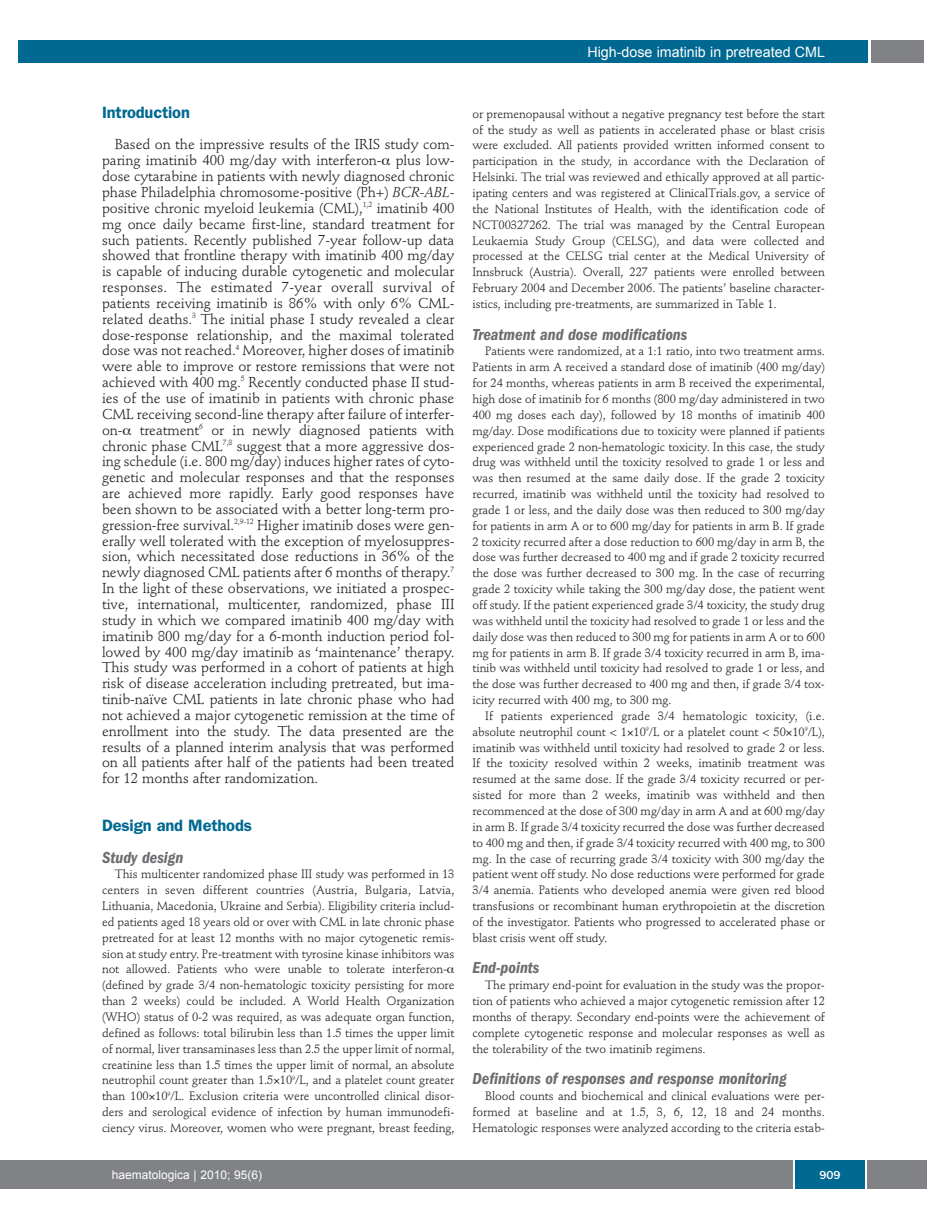
<style>
.page{position:relative;width:927px;height:1225px;background:#fff}
.page>*{position:absolute;margin:0;border:0;box-sizing:border-box;transform-origin:0 0}
.t1{font:italic 600 condensed 16.5px "Franklin Gothic";color:#6c6d70}
.t2{font:600 16.5px "Franklin Gothic";letter-spacing:-.01em;color:#006991}
.t3{font:14.25px/15.9px "Stempel Schneidler";letter-spacing:-.005em;color:#231f20;text-align:justify}
.t4{font:14.25px "Arial";color:#fff}
.t5{font:12px/15.9px "Stempel Schneidler";letter-spacing:-.005em;color:#231f20;text-align:justify}
.t6{font:12px "Arial";color:#fff}
.t7{font:500 12px "Franklin Gothic";color:#fff}
.s1{font-style:italic}
</style>
<div class="page">
<div style="left:871px;top:40px;width:52px;height:22px;background:#808285"></div>
<div style="left:18px;top:40px;width:849px;height:22px;background:#006991"></div>
<div style="left:17px;top:1160px;width:910px;height:28px;background:#808285"></div>
<div style="left:795px;top:1160px;width:70px;height:28px;background:#006991"></div>
<hr style="left:793px;top:1160px;width:2px;height:28px;background:#fff">
<hr style="left:865px;top:1160px;width:2px;height:28px;background:#fff">
<div style="left:0;top:1160px;width:18px;height:28px;background:#808285"></div>
<p class="t4" style="left:587px;top:44px;width:239px">High-dose imatinib in pretreated CML</p>
<h1 class="t2" style="left:102px;top:106px;width:89px">Introduction</h1>
<p class="t3" style="left:102px;top:138px;width:354px;text-indent:13px">Based on the impressive results of the IRIS study com&shy;paring imatinib 400 mg/day with interferon- plus low&shy;dose cytarabine in patients with newly diagnosed chronic phase Philadelphia chromosome-positive (Ph+) <span class="s1">BCR-ABL&shy;</span>positive chronic myeloid leukemia (CML),<sup>1,2</sup> imatinib 400 mg once daily became first-line, standard treatment for such patients. Recently published 7-year follow-up data showed that frontline therapy with imatinib 400 mg/day is capable of inducing durable cytogenetic and molecular responses. The estimated 7-year overall survival of patients receiving imatinib is 86% with only 6% CML&shy;related deaths.<sup>3</sup> The initial phase I study revealed a clear dose-response relationship, and the maximal tolerated dose was not reached.<sup>4</sup> Moreover, higher doses of imatinib were able to improve or restore remissions that were not achieved with 400 mg.<sup>5</sup> Recently conducted phase II stud&shy;ies of the use of imatinib in patients with chronic phase CML receiving second-line therapy after failure of interfer&shy;on- treatment<sup>6</sup> or in newly diagnosed patients with chronic phase CML<sup>7,8</sup> suggest that a more aggressive dos&shy;ing schedule (i.e. 800 mg/day) induces higher rates of cyto&shy;genetic and molecular responses and that the responses are achieved more rapidly. Early good responses have been shown to be associated with a better long-term pro&shy;gression-free survival.<sup>2,9-12</sup> Higher imatinib doses were gen&shy;erally well tolerated with the exception of myelosuppres&shy;sion, which necessitated dose reductions in 36% of the newly diagnosed CML patients after 6 months of therapy.<sup>7<br></sup>In the light of these observations, we initiated a prospec&shy;tive, international, multicenter, randomized, phase III study in which we compared imatinib 400 mg/day with imatinib 800 mg/day for a 6-month induction period fol&shy;lowed by 400 mg/day imatinib as ‘maintenance’ therapy.<br>This study was performed in a cohort of patients at high risk of disease acceleration including pretreated, but ima&shy;tinib-naïve CML patients in late chronic phase who had not achieved a major cytogenetic remission at the time of enrollment into the study. The data presented are the results of a planned interim analysis that was performed on all patients after half of the patients had been treated for 12 months after randomization.</p>
<h1 class="t2" style="left:102px;top:819px;width:151px">Design and Methods</h1>
<h1 class="t1" style="left:102px;top:851px;width:83px">Study design</h1>
<p class="t5" style="left:102px;top:867px;width:354px;text-align:left;text-indent:13px">This multicenter randomized phase III study was performed in 13 centers in seven different countries (Austria, Bulgaria, Latvia, Lithuania, Macedonia, Ukraine and Serbia). Eligibility criteria includ&shy;ed patients aged 18 years old or over with CML in late chronic phase pretreated for at least 12 months with no major cytogenetic remis&shy;sion at study entry. Pre-treatment with tyrosine kinase inhibitors was not allowed. Patients who were unable to tolerate interferon-(defined by grade 3/4 non-hematologic toxicity persisting for more than 2 weeks) could be included. A World Health Organization (WHO) status of 0-2 was required, as was adequate organ function, defined as follows: total bilirubin less than 1.5 times the upper limit of normal, liver transaminases less than 2.5 the upper limit of normal, creatinine less than 1.5 times the upper limit of normal, an absolute neutrophil count greater than 1.5 10<sup>9</sup>/L, and a platelet count greater than 100 10<sup>9</sup>/L. Exclusion criteria were uncontrolled clinical disor&shy;ders and serological evidence of infection by human immunodefi&shy;ciency virus. Moreover, women who were pregnant, breast feeding,</p>
<p class="t5" style="left:472px;top:107px;width:354px">or premenopausal without a negative pregnancy test before the start of the study as well as patients in accelerated phase or blast crisis were excluded. All patients provided written informed consent to participation in the study, in accordance with the Declaration of Helsinki. The trial was reviewed and ethically approved at all partic&shy;ipating centers and was registered at ClinicalTrials.gov, a service of the National Institutes of Health, with the identification code of NCT00327262. The trial was managed by the Central European Leukaemia Study Group (CELSG), and data were collected and processed at the CELSG trial center at the Medical University of Innsbruck (Austria). Overall, 227 patients were enrolled between February 2004 and December 2006. The patients’ baseline character&shy;istics, including pre-treatments, are summarized in Table 1.</p>
<h1 class="t1" style="left:472px;top:328px;width:216px">Treatment and dose modifications</h1>
<p class="t5" style="left:472px;top:344px;width:354px;text-indent:13px">Patients were randomized, at a 1:1 ratio, into two treatment arms.<br>Patients in arm A received a standard dose of imatinib (400 mg/day) for 24 months, whereas patients in arm B received the experimental, high dose of imatinib for 6 months (800 mg/day administered in two 400 mg doses each day), followed by 18 months of imatinib 400 mg/day. Dose modifications due to toxicity were planned if patients experienced grade 2 non-hematologic toxicity. In this case, the study drug was withheld until the toxicity resolved to grade 1 or less and was then resumed at the same daily dose. If the grade 2 toxicity recurred, imatinib was withheld until the toxicity had resolved to grade 1 or less, and the daily dose was then reduced to 300 mg/day for patients in arm A or to 600 mg/day for patients in arm B. If grade 2 toxicity recurred after a dose reduction to 600 mg/day in arm B, the dose was further decreased to 400 mg and if grade 2 toxicity recurred the dose was further decreased to 300 mg. In the case of recurring grade 2 toxicity while taking the 300 mg/day dose, the patient went off study. If the patient experienced grade 3/4 toxicity, the study drug was withheld until the toxicity had resolved to grade 1 or less and the daily dose was then reduced to 300 mg for patients in arm A or to 600 mg for patients in arm B. If grade 3/4 toxicity recurred in arm B, ima&shy;tinib was withheld until toxicity had resolved to grade 1 or less, and the dose was further decreased to 400 mg and then, if grade 3/4 tox&shy;icity recurred with 400 mg, to 300 mg.</p>
<p class="t5" style="left:472px;top:709px;width:354px;text-indent:13px">If patients experienced grade 3/4 hematologic toxicity, (i.e. absolute neutrophil count &lt; 1 10<sup>9</sup>/L or a platelet count &lt; 50 10<sup>9</sup>/L), imatinib was withheld until toxicity had resolved to grade 2 or less.<br>If the toxicity resolved within 2 weeks, imatinib treatment was resumed at the same dose. If the grade 3/4 toxicity recurred or per&shy;sisted for more than 2 weeks, imatinib was withheld and then recommenced at the dose of 300 mg/day in arm A and at 600 mg/day in arm B. If grade 3/4 toxicity recurred the dose was further decreased to 400 mg and then, if grade 3/4 toxicity recurred with 400 mg, to 300 mg. In the case of recurring grade 3/4 toxicity with 300 mg/day the patient went off study. No dose reductions were performed for grade 3/4 anemia. Patients who developed anemia were given red blood transfusions or recombinant human erythropoietin at the discretion of the investigator. Patients who progressed to accelerated phase or blast crisis went off study.</p>
<h1 class="t1" style="left:472px;top:962px;width:68px">End-points</h1>
<p class="t5" style="left:472px;top:978px;width:354px;text-indent:13px">The primary end-point for evaluation in the study was the propor&shy;tion of patients who achieved a major cytogenetic remission after 12 months of therapy. Secondary end-points were the achievement of complete cytogenetic response and molecular responses as well as the tolerability of the two imatinib regimens.</p>
<h1 class="t1" style="left:472px;top:1072px;width:316px">Definitions of responses and response monitoring</h1>
<p class="t5" style="left:472px;top:1089px;width:354px;text-indent:13px">Blood counts and biochemical and clinical evaluations were per&shy;formed at baseline and at 1.5, 3, 6, 12, 18 and 24 months.<br>Hematologic responses were analyzed according to the criteria estab-</p>
<p class="t6" style="left:112px;top:1168px;width:152px">haematologica | 2010; 95(6)</p>
<p class="t7" style="left:819px;top:1171px;width:23px">909</p>
</div>
